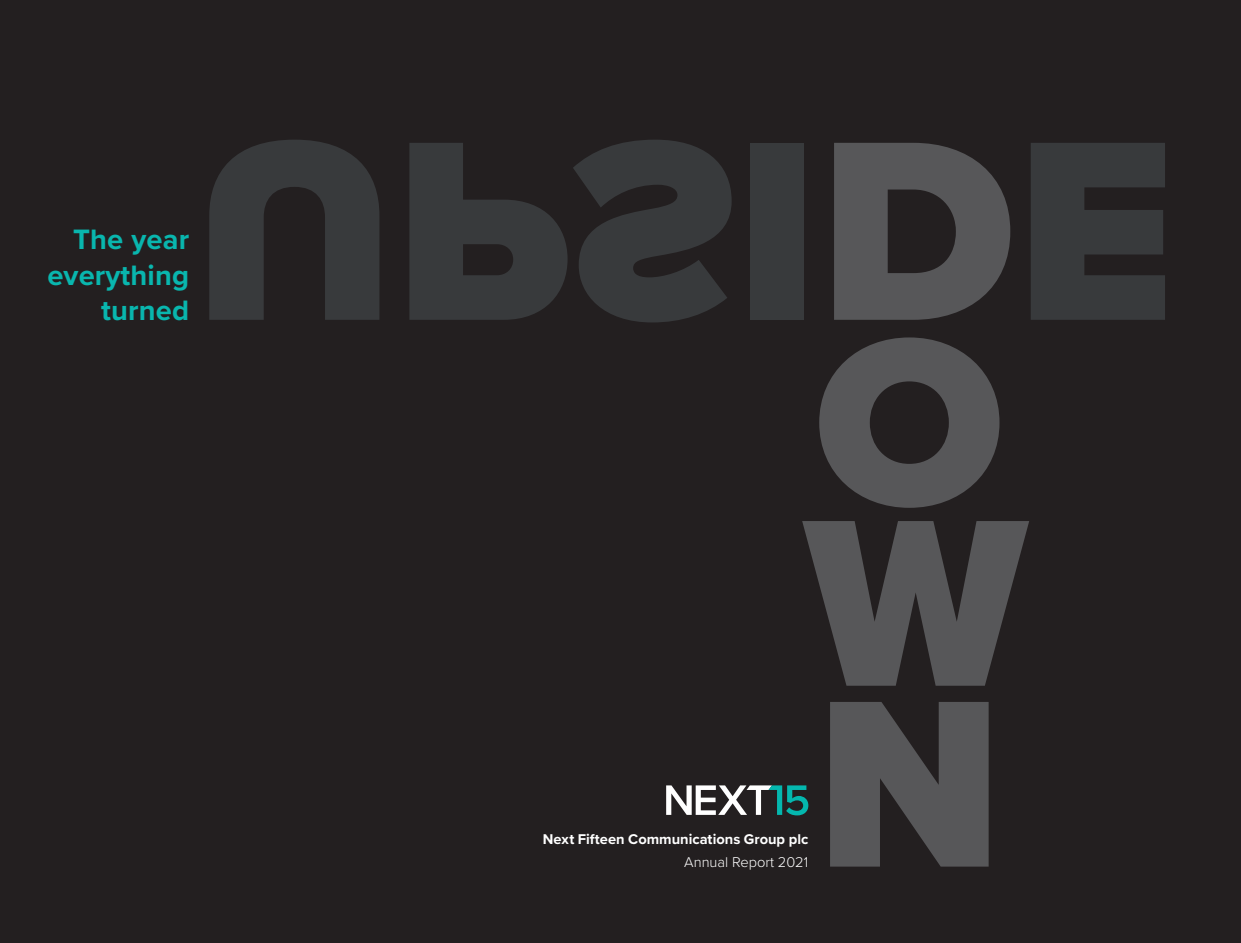
<style>
.page{position:relative;width:1241px;height:943px;background:#fff}
.page>*{position:absolute;margin:0;border:0;box-sizing:border-box;transform-origin:0 0}
.t1{font:900 246.75px/180.8px "Proxima Nova";color:#575759}
.t2{font:700 29.05px/35.2px "Proxima Nova";letter-spacing:.005em;color:#09b6ae;text-align:right}
.t3{font:700 14.7px "Proxima Nova";color:#fff}
.t4{font:300 14.7px "Proxima Nova";color:#fff}
</style>
<div class="page">
<div style="left:0;top:0;width:1240px;height:943px;background:#231f20"></div>
<svg style="left:666px;top:785px;width:142px;height:30px"></svg>
<h2 class="t2" style="left:47px;top:221px;width:143px">The year everything turned</h2>
<h1 class="t1" style="left:804px;top:330px;width:223px">O<br>W</h1>
<p class="t3" style="left:542px;top:828px;width:267px">Next Fifteen Communications Group plc</p>
<p class="t4" style="left:684px;top:850px;width:126px">Annual Report 2021</p>
<h1 class="t1" style="left:816px;top:692px;width:187px">N</h1>
</div>
